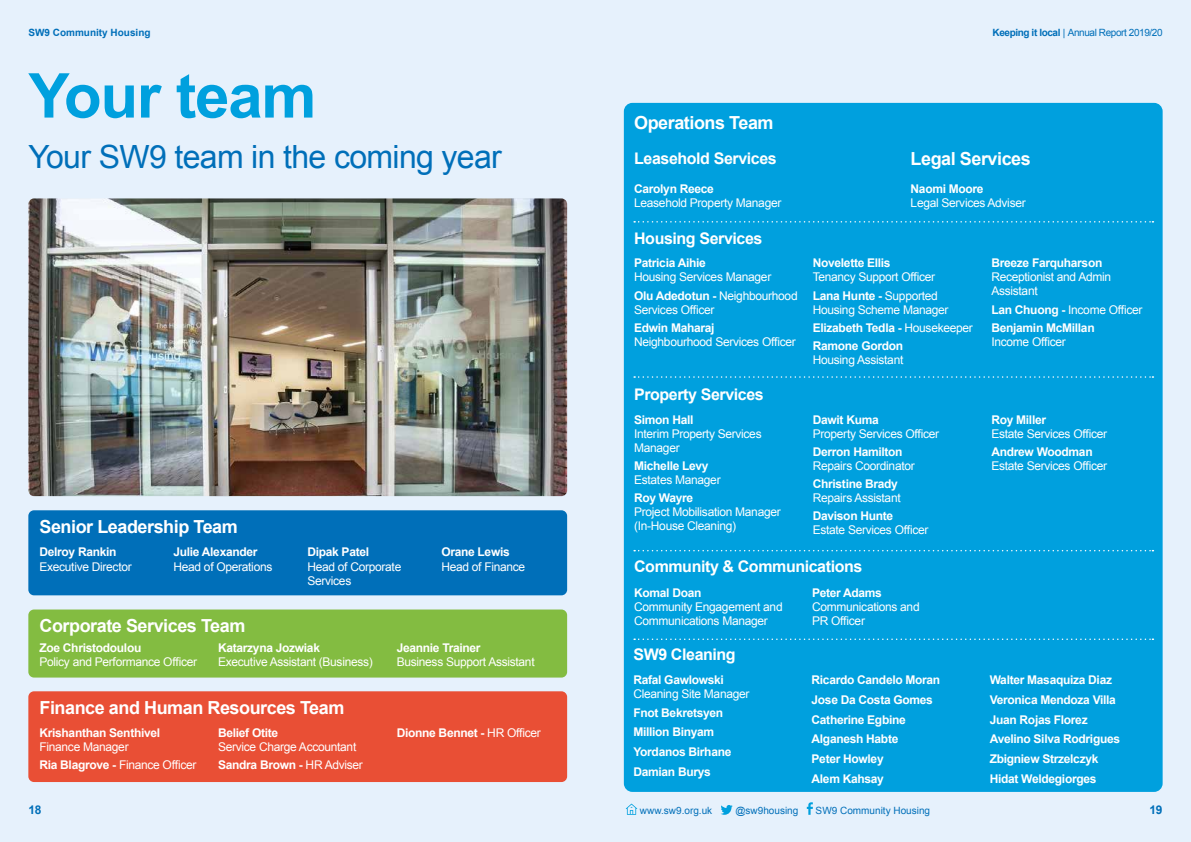
<style>
.page{position:relative;width:1191px;height:842px;background:#e6f1fc}
.page>*{position:absolute;margin:0;border:0;box-sizing:border-box;transform-origin:0 0}
.t1{font:700 61.9px "Arial";letter-spacing:-.02em;color:#00a0de}
.t2{font:32px "Arial";letter-spacing:-.02em;color:#006fb9}
.t3{font:700 18px "Arial";letter-spacing:-.025em;color:#fff}
.t4{font:700 16px "Arial";letter-spacing:-.025em;color:#fff}
.t5{font:12px/18.3px "Arial";letter-spacing:-.025em;color:#fff}
.t6{font:700 12px/19.7px "Arial";letter-spacing:-.025em;color:#fff}
.t7{font:700 12px "Arial";color:#006fb9}
.t8{font:10px "Arial";color:#006fb9}
.t9{font:10px "Arial";letter-spacing:-.04em;color:#006fb9}
.t10{font:700 10px "Arial";color:#006fb9}
.s1{font-weight:700}
.s2{font-weight:400}
</style>
<div class="page">
<div style="left:624px;top:103px;width:538px;height:689px;background:#00a0de;border-radius:9px"></div>
<svg style="left:626px;top:804px;width:11px;height:11px"></svg>
<svg style="left:721px;top:805px;width:11px;height:10px"></svg>
<svg style="left:807px;top:802px;width:6px;height:13px"></svg>
<img style="left:28px;top:198px;width:539px;height:298px">
<div style="left:28px;top:510px;width:539px;height:85px;background:#006fb9;border-radius:6px"></div>
<div style="left:28px;top:609px;width:539px;height:68px;background:#83bc41;border-radius:6px"></div>
<div style="left:28px;top:691px;width:539px;height:91px;background:#e94f35;border-radius:6px"></div>
<svg style="left:634px;top:221px;width:519px;height:2px"></svg>
<svg style="left:634px;top:376px;width:519px;height:2px"></svg>
<svg style="left:634px;top:550px;width:519px;height:1px"></svg>
<svg style="left:634px;top:638px;width:519px;height:2px"></svg>
<p class="t10" style="left:28px;top:26px;width:124px">SW9 Community Housing</p>
<h1 class="t1" style="left:28px;top:55px;width:290px">Your team</h1>
<h2 class="t2" style="left:28px;top:136px;width:475px">Your SW9 team in the coming year</h2>
<h3 class="t3" style="left:39px;top:515px;width:200px">Senior Leadership Team</h3>
<p class="t6" style="left:39px;top:543px;width:79px">Delroy Rankin</p>
<p class="t5" style="left:39px;top:558px;width:94px">Executive Director</p>
<p class="t6" style="left:173px;top:543px;width:86px">Julie Alexander</p>
<p class="t5" style="left:173px;top:558px;width:100px">Head of Operations</p>
<h3 class="t3" style="left:39px;top:614px;width:207px">Corporate Services Team</h3>
<p class="t6" style="left:307px;top:543px;width:63px">Dipak Patel</p>
<p class="t5" style="left:307px;top:560px;width:95px;line-height:14.4px">Head of Corporate<br>Services</p>
<p class="t6" style="left:441px;top:543px;width:70px">Orane Lewis</p>
<p class="t5" style="left:441px;top:558px;width:85px">Head of Finance</p>
<p class="t6" style="left:39px;top:639px;width:103px">Zoe Christodoulou</p>
<p class="t5" style="left:39px;top:653px;width:159px">Policy and Performance Officer</p>
<p class="t6" style="left:218px;top:639px;width:103px">Katarzyna Jozwiak</p>
<p class="t5" style="left:218px;top:653px;width:156px">Executive Assistant (Business)</p>
<h3 class="t3" style="left:39px;top:696px;width:306px">Finance and Human Resources Team</h3>
<p class="t6" style="left:39px;top:723px;width:122px">Krishanthan Senthivel</p>
<p class="t5" style="left:39px;top:738px;width:158px">Finance Manager<br><span class="s1">Ria Blagrove -</span> Finance Officer</p>
<p class="t7" style="left:28px;top:802px;width:15px">18</p>
<p class="t6" style="left:218px;top:723px;width:62px">Belief Otite</p>
<p class="t5" style="left:218px;top:738px;width:146px">Service Charge Accountant<br><span class="s1">Sandra Brown -</span> HR Adviser</p>
<p class="t6" style="left:397px;top:639px;width:85px">Jeannie Trainer</p>
<p class="t5" style="left:397px;top:653px;width:139px">Business Support Assistant</p>
<p class="t6" style="left:397px;top:723px;width:146px">Dionne Bennet - <span class="s2">HR Officer</span></p>
<h3 class="t3" style="left:634px;top:111px;width:141px">Operations Team</h3>
<p class="t9" style="left:992px;top:26px;width:171px"><span class="s1">Keeping it local</span> | Annual Report 2019/20</p>
<h3 class="t4" style="left:634px;top:147px;width:144px">Leasehold Services</h3>
<h3 class="t3" style="left:910px;top:147px;width:122px">Legal Services</h3>
<p class="t6" style="left:634px;top:179px;width:81px">Carolyn Reece</p>
<p class="t5" style="left:634px;top:194px;width:149px">Leasehold Property Manager</p>
<h3 class="t4" style="left:634px;top:227px;width:130px">Housing Services</h3>
<p class="t6" style="left:634px;top:254px;width:73px">Patricia Aihie</p>
<p class="t5" style="left:634px;top:268px;width:165px">Housing Services Manager<br><span class="s1">Olu Adedotun -</span> Neighbourhood</p>
<p class="t5" style="left:634px;top:300px;width:82px">Services Officer</p>
<p class="t6" style="left:634px;top:318px;width:82px">Edwin Maharaj</p>
<p class="t5" style="left:634px;top:333px;width:163px">Neighbourhood Services Officer</p>
<h3 class="t4" style="left:634px;top:384px;width:131px">Property Services</h3>
<p class="t6" style="left:634px;top:410px;width:61px">Simon Hall</p>
<p class="t5" style="left:634px;top:426px;width:129px;line-height:14px">Interim Property Services<br>Manager</p>
<p class="t6" style="left:634px;top:456px;width:76px">Michelle Levy</p>
<p class="t5" style="left:634px;top:471px;width:88px">Estates Manager</p>
<p class="t6" style="left:634px;top:488px;width:61px">Roy Wayre</p>
<p class="t5" style="left:634px;top:505px;width:148px;line-height:14px">Project Mobilisation Manager (In-House Cleaning)</p>
<p class="t6" style="left:910px;top:179px;width:75px">Naomi Moore</p>
<p class="t5" style="left:910px;top:194px;width:117px">Legal Services Adviser</p>
<p class="t6" style="left:812px;top:254px;width:79px">Novelette Ellis</p>
<p class="t5" style="left:812px;top:268px;width:127px">Tenancy Support Officer<br><span class="s1">Lana Hunte -</span> Supported</p>
<p class="t5" style="left:812px;top:300px;width:162px">Housing Scheme Manager<br><span class="s1">Elizabeth Tedla -</span> Housekeeper<br><span class="s1">Ramone Gordon</span></p>
<p class="t5" style="left:812px;top:351px;width:92px">Housing Assistant</p>
<p class="t6" style="left:991px;top:254px;width:112px">Breeze Farquharson</p>
<p class="t5" style="left:991px;top:270px;width:121px;line-height:14px">Receptionist and Admin<br>Assistant</p>
<p class="t6" style="left:991px;top:301px;width:153px;line-height:18.3px">Lan Chuong - <span class="s2">Income Officer<br></span>Benjamin McMillan</p>
<p class="t5" style="left:991px;top:333px;width:76px">Income Officer</p>
<p class="t6" style="left:812px;top:410px;width:67px">Dawit Kuma</p>
<p class="t5" style="left:812px;top:424px;width:128px">Property Services Officer</p>
<p class="t6" style="left:812px;top:442px;width:91px">Derron Hamilton</p>
<p class="t5" style="left:812px;top:457px;width:103px">Repairs Coordinator</p>
<p class="t6" style="left:812px;top:474px;width:87px">Christine Brady</p>
<p class="t5" style="left:812px;top:489px;width:89px">Repairs Assistant</p>
<p class="t6" style="left:812px;top:507px;width:82px">Davison Hunte</p>
<p class="t5" style="left:812px;top:521px;width:117px">Estate Services Officer</p>
<p class="t6" style="left:991px;top:410px;width:56px">Roy Miller</p>
<p class="t5" style="left:991px;top:424px;width:117px">Estate Services Officer</p>
<p class="t6" style="left:991px;top:442px;width:103px">Andrew Woodman</p>
<p class="t5" style="left:991px;top:457px;width:117px">Estate Services Officer</p>
<h3 class="t4" style="left:634px;top:556px;width:230px">Community &amp; Communications</h3>
<p class="t6" style="left:634px;top:583px;width:69px">Komal Doan</p>
<p class="t5" style="left:634px;top:599px;width:150px;line-height:14px">Community Engagement and<br>Communications Manager</p>
<h3 class="t4" style="left:633px;top:644px;width:104px">SW9 Cleaning</h3>
<p class="t6" style="left:633px;top:671px;width:92px">Rafal Gawlowski</p>
<p class="t5" style="left:633px;top:685px;width:118px">Cleaning Site Manager</p>
<p class="t6" style="left:633px;top:703px;width:99px">Fnot Bekretsyen<br>Million Binyam<br>Yordanos Birhane<br>Damian Burys</p>
<p class="t6" style="left:812px;top:583px;width:71px">Peter Adams</p>
<p class="t5" style="left:812px;top:599px;width:109px;line-height:14px">Communications and<br>PR Officer</p>
<p class="t6" style="left:811px;top:671px;width:130px">Ricardo Candelo Moran<br>Jose Da Costa Gomes<br>Catherine Egbine<br>Alganesh Habte<br>Peter Howley<br>Alem Kahsay</p>
<p class="t6" style="left:989px;top:671px;width:132px">Walter Masaquiza Diaz<br>Veronica Mendoza Villa<br>Juan Rojas Florez<br>Avelino Silva Rodrigues<br>Zbigniew Strzelczyk<br>Hidat Weldegiorges</p>
<p class="t8" style="left:640px;top:804px;width:74px">www.sw9.org.uk</p>
<p class="t8" style="left:735px;top:804px;width:64px">@sw9housing</p>
<p class="t8" style="left:815px;top:804px;width:116px">SW9 Community Housing</p>
<p class="t7" style="left:1149px;top:802px;width:15px">19</p>
</div>
